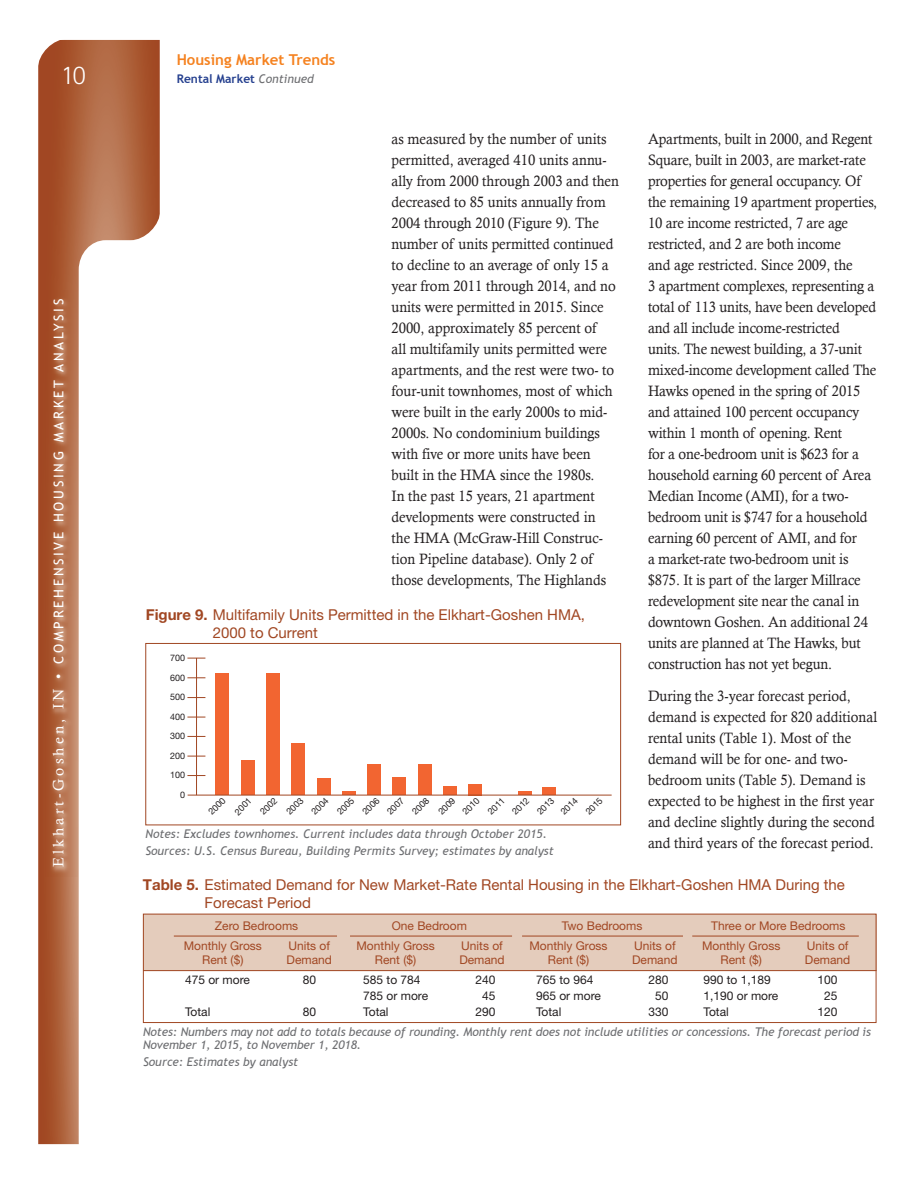
<style>
.page{position:relative;width:918px;height:1188px;background:#fff}
.page>*{position:absolute;margin:0;border:0;box-sizing:border-box;transform-origin:0 0}
.t1{font:300 27px "Rotis Sans Serif";color:#fff}
.t2{font:15px/21px "Calisto";color:#231f20;scale:.95 1}
.t3{font:15px/18px "Helvetica Neue";color:#a14723}
.t4{font:700 15px "Trebuchet MS";color:#f58220}
.t5{font:13.5px "Trebuchet MS";letter-spacing:.2em;color:#fff}
.t6{font:italic 12px/13.5px "Trebuchet MS";color:#6d6e71}
.level2{font:12px/13.5px "Helvetica Neue";color:#a14723;text-align:center}
.level2-2{font:12px "Helvetica Neue";color:#231f20}
.t7{font:700 12px "Trebuchet MS";color:#25408f}
.t8{font:9px/19.5px "Helvetica Neue";color:#231f20;text-align:right}
.s1{font-family:"Calisto";font-size:15px}
.s2{font-weight:400;font-style:italic;color:#6d6e71}
.s3{font-weight:700}
</style>
<div class="page">
<svg style="left:38px;top:40px;width:122px;height:1104px;background:#af6440"></svg>
<svg style="left:79px;top:240px;width:106px;height:904px"></svg>
<svg style="left:38px;top:39px;width:30px;height:30px"></svg>
<svg style="left:130px;top:210px;width:36px;height:36px"></svg>
<img style="left:46px;top:290px;width:31px;height:587px">
<div style="left:143px;top:914px;width:733px;height:56px;background:#e4ccbc"></div>
<div style="left:143px;top:914px;width:733px;height:109px;border:1px solid #a14723"></div>
<hr style="left:143px;top:970px;width:733px;height:1px;background:#a14723">
<hr style="left:174px;top:936px;width:163px;height:1px;background:#a14723">
<hr style="left:350px;top:936px;width:162px;height:1px;background:#a14723">
<hr style="left:522px;top:936px;width:161px;height:1px;background:#a14723">
<hr style="left:692px;top:936px;width:167px;height:1px;background:#a14723">
<div style="left:145px;top:643px;width:476px;height:182px;border:1px solid #a14723"></div>
<hr style="left:196px;top:658px;width:1px;height:137px;background:#a14723">
<div style="left:368px;top:765px;width:13px;height:30px;background:#f26531"></div>
<div style="left:392px;top:778px;width:14px;height:17px;background:#f26531"></div>
<div style="left:418px;top:765px;width:14px;height:30px;background:#f26531"></div>
<div style="left:443px;top:786px;width:14px;height:9px;background:#f26531"></div>
<div style="left:468px;top:784px;width:14px;height:11px;background:#f26531"></div>
<svg style="left:518px;top:791px;width:14px;height:4px"></svg>
<div style="left:542px;top:787px;width:14px;height:8px;background:#f26531"></div>
<div style="left:266px;top:674px;width:14px;height:121px;background:#f26531"></div>
<div style="left:317px;top:779px;width:14px;height:16px;background:#f26531"></div>
<svg style="left:342px;top:791px;width:14px;height:4px"></svg>
<div style="left:291px;top:743px;width:14px;height:52px;background:#f26531"></div>
<div style="left:215px;top:674px;width:14px;height:121px;background:#f26531"></div>
<div style="left:241px;top:761px;width:14px;height:34px;background:#f26531"></div>
<hr style="left:188px;top:795px;width:424px;height:1px;background:#a14723">
<svg style="left:187px;top:697px;width:18px;height:1px"></svg>
<svg style="left:187px;top:717px;width:18px;height:1px"></svg>
<svg style="left:187px;top:736px;width:18px;height:1px"></svg>
<svg style="left:187px;top:756px;width:18px;height:1px"></svg>
<svg style="left:187px;top:775px;width:18px;height:1px"></svg>
<svg style="left:187px;top:677px;width:18px;height:1px"></svg>
<svg style="left:187px;top:658px;width:18px;height:1px"></svg>
<h1 class="t1" style="left:61px;top:60px;width:26px">10</h1>
<p class="t5" style="left:51px;top:867px;width:570px;rotate:-90deg"><span class="s1">Elkhart-Goshen, IN •</span> COMPREHENSIVE HOUSING MARKET ANALYSIS</p>
<p class="t4" style="left:177px;top:50px;width:160px">Housing Market Trends</p>
<p class="t7" style="left:177px;top:71px;width:139px">Rental Market <span class="s2">Continued</span></p>
<p class="t2" style="left:392px;top:128px;width:241px">as measured by the number of units permitted, averaged 410 units annu&shy;ally from 2000 through 2003 and then decreased to 85 units annually from 2004 through 2010 (Figure 9). The number of units permitted continued to decline to an average of only 15 a year from 2011 through 2014, and no units were permitted in 2015. Since 2000, approximately 85 percent of<br>all multifamily units permitted were apartments, and the rest were two- to four-unit townhomes, most of which were built in the early 2000s to mid-2000s. No condominium buildings with five or more units have been built in the HMA since the 1980s.<br>In the past 15 years, 21 apartment developments were constructed in<br>the HMA (McGraw-Hill Construc&shy;tion Pipeline database). Only 2 of those developments, The Highlands</p>
<p class="t2" style="left:648px;top:128px;width:243px">Apartments, built in 2000, and Regent Square, built in 2003, are market-rate properties for general occupancy. Of the remaining 19 apartment properties, 10 are income restricted, 7 are age restricted, and 2 are both income<br>and age restricted. Since 2009, the<br>3 apartment complexes, representing a total of 113 units, have been developed and all include income-restricted<br>units. The newest building, a 37-unit mixed-income development called The Hawks opened in the spring of 2015 and attained 100 percent occupancy within 1 month of opening. Rent<br>for a one-bedroom unit is $623 for a household earning 60 percent of Area Median Income (AMI), for a two&shy;bedroom unit is $747 for a household earning 60 percent of AMI, and for<br>a market-rate two-bedroom unit is $875. It is part of the larger Millrace redevelopment site near the canal in downtown Goshen. An additional 24 units are planned at The Hawks, but construction has not yet begun.</p>
<p class="t2" style="left:648px;top:685px;width:243px">During the 3-year forecast period, demand is expected for 820 additional rental units (Table 1). Most of the demand will be for one- and two&shy;bedroom units (Table 5). Demand is expected to be highest in the first year and decline slightly during the second and third years of the forecast period.</p>
<p class="t3" style="left:213px;top:605px;width:374px;text-indent:-67px"><span class="s3">Figure 9.</span> Multifamily Units Permitted in the Elkhart-Goshen HMA,<br>2000 to Current</p>
<p class="t8" style="left:170px;top:648px;width:17px">700<br>600<br>500<br>400<br>300<br>200<br>100<br>0</p>
<p class="t8" style="left:382px;top:806px;width:22px;rotate:-45deg">2007</p>
<p class="t8" style="left:407px;top:806px;width:22px;rotate:-45deg">2008</p>
<p class="t8" style="left:433px;top:806px;width:22px;rotate:-45deg">2009</p>
<p class="t8" style="left:457px;top:806px;width:22px;rotate:-45deg">2010</p>
<p class="t8" style="left:482px;top:806px;width:22px;rotate:-45deg">2011</p>
<p class="t8" style="left:507px;top:806px;width:22px;rotate:-45deg">2012</p>
<p class="t8" style="left:532px;top:806px;width:22px;rotate:-45deg">2013</p>
<p class="t8" style="left:555px;top:806px;width:22px;rotate:-45deg">2014</p>
<p class="t8" style="left:580px;top:806px;width:22px;rotate:-45deg">2015</p>
<p class="t8" style="left:203px;top:806px;width:22px;rotate:-45deg">2000</p>
<p class="t8" style="left:229px;top:806px;width:22px;rotate:-45deg">2001</p>
<p class="t8" style="left:255px;top:806px;width:22px;rotate:-45deg">2002</p>
<p class="t8" style="left:281px;top:806px;width:22px;rotate:-45deg">2003</p>
<p class="t8" style="left:306px;top:806px;width:22px;rotate:-45deg">2004</p>
<p class="t8" style="left:332px;top:806px;width:22px;rotate:-45deg">2005</p>
<p class="t8" style="left:357px;top:806px;width:22px;rotate:-45deg">2006</p>
<p class="t6" style="left:145px;top:827px;width:403px">Notes: Excludes townhomes. Current includes data through October 2015.</p>
<p class="t6" style="left:145px;top:844px;width:410px">Sources: U.S. Census Bureau, Building Permits Survey; estimates by analyst</p>
<p class="t3" style="left:205px;top:875px;width:642px;text-indent:-62px"><span class="s3">Table 5.</span> Estimated Demand for New Market-Rate Rental Housing in the Elkhart-Goshen HMA During the<br>Forecast Period</p>
<p class="level2" style="left:215px;top:919px;width:85px">Zero Bedrooms</p>
<p class="level2" style="left:392px;top:919px;width:77px">One Bedroom</p>
<p class="level2" style="left:562px;top:919px;width:82px">Two Bedrooms</p>
<p class="level2" style="left:711px;top:919px;width:136px">Three or More Bedrooms</p>
<p class="level2" style="left:184px;top:939px;width:80px">Monthly Gross<br>Rent ($)</p>
<p class="level2" style="left:287px;top:939px;width:47px;text-align:left">Units of<br>Demand</p>
<p class="level2" style="left:357px;top:939px;width:80px">Monthly Gross<br>Rent ($)</p>
<p class="level2" style="left:459px;top:939px;width:47px;text-align:left">Units of<br>Demand</p>
<p class="level2" style="left:529px;top:939px;width:80px">Monthly Gross<br>Rent ($)</p>
<p class="level2" style="left:632px;top:939px;width:47px;text-align:left">Units of<br>Demand</p>
<p class="level2" style="left:702px;top:939px;width:80px">Monthly Gross<br>Rent ($)</p>
<p class="level2" style="left:805px;top:939px;width:47px;text-align:left">Units of<br>Demand</p>
<p class="level2-2" style="left:185px;top:973px;width:66px">475 or more</p>
<p class="level2-2" style="left:303px;top:973px;width:15px">80</p>
<p class="level2-2" style="left:363px;top:973px;width:59px">585 to 784</p>
<p class="level2-2" style="left:476px;top:973px;width:22px">240</p>
<p class="level2-2" style="left:536px;top:973px;width:59px">765 to 964</p>
<p class="level2-2" style="left:648px;top:973px;width:22px">280</p>
<p class="level2-2" style="left:703px;top:973px;width:69px">990 to 1,189</p>
<p class="level2-2" style="left:817px;top:973px;width:22px">100</p>
<p class="level2-2" style="left:363px;top:989px;width:66px">785 or more</p>
<p class="level2-2" style="left:482px;top:989px;width:15px">45</p>
<p class="level2-2" style="left:536px;top:989px;width:66px">965 or more</p>
<p class="level2-2" style="left:655px;top:989px;width:15px">50</p>
<p class="level2-2" style="left:703px;top:989px;width:76px">1,190 or more</p>
<p class="level2-2" style="left:824px;top:989px;width:15px">25</p>
<p class="level2-2" style="left:185px;top:1005px;width:27px">Total</p>
<p class="level2-2" style="left:303px;top:1005px;width:15px">80</p>
<p class="level2-2" style="left:363px;top:1005px;width:27px">Total</p>
<p class="level2-2" style="left:476px;top:1005px;width:22px">290</p>
<p class="level2-2" style="left:536px;top:1005px;width:27px">Total</p>
<p class="level2-2" style="left:648px;top:1005px;width:22px">330</p>
<p class="level2-2" style="left:703px;top:1005px;width:27px">Total</p>
<p class="level2-2" style="left:817px;top:1005px;width:22px">120</p>
<p class="t6" style="left:143px;top:1025px;width:729px">Notes: Numbers may not add to totals because of rounding. Monthly rent does not include utilities or concessions. The forecast period is<br>November 1, 2015, to November 1, 2018.</p>
<p class="t6" style="left:143px;top:1055px;width:157px">Source: Estimates by analyst</p>
</div>
